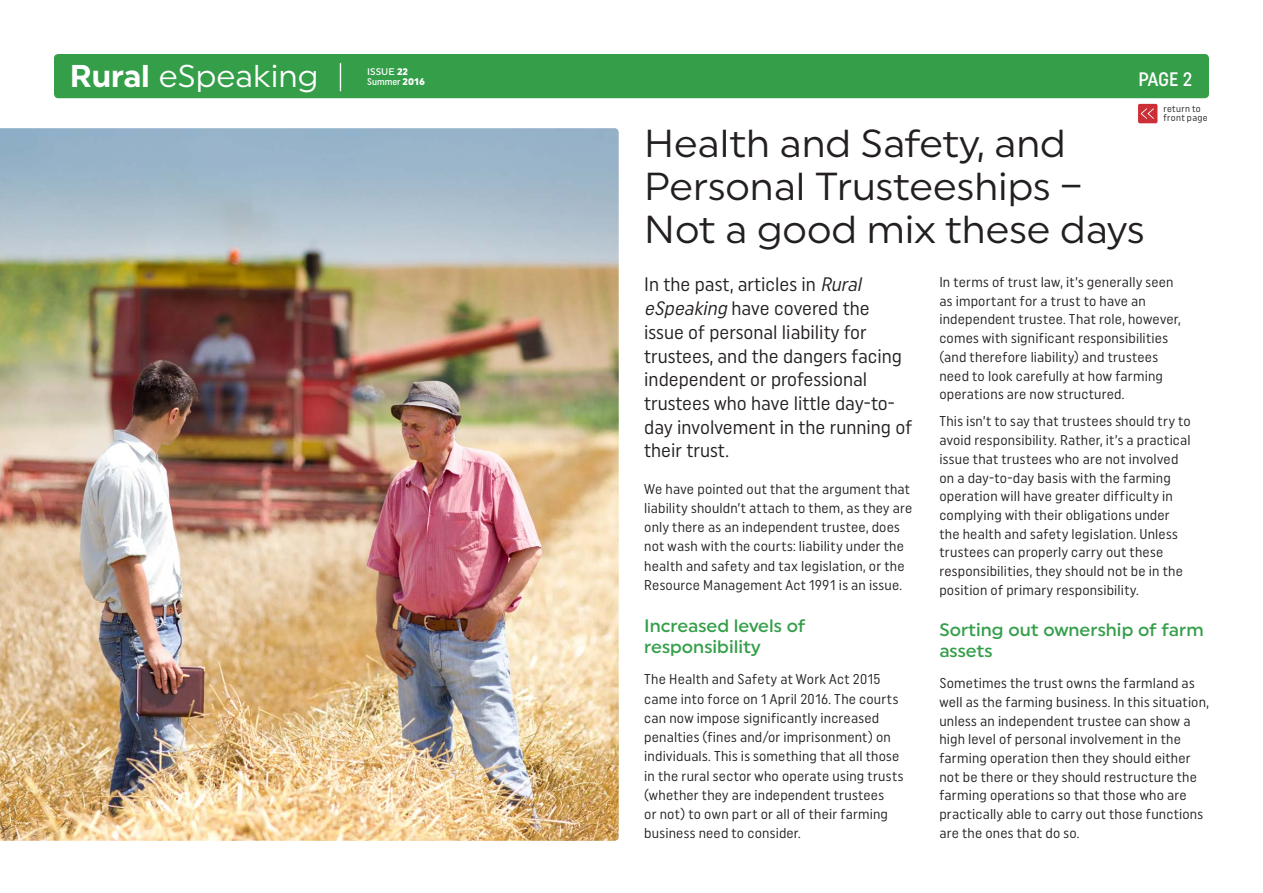
<style>
.page{position:relative;width:1263px;height:893px;background:#fff}
.page>*{position:absolute;margin:0;border:0;box-sizing:border-box;transform-origin:0 0}
.t1{font:39px/42.8px "Uniform";color:#231f20}
.t2{font:31.5px "Uniform";color:#fff}
.t3{font:19.5px/23.7px "Uniform Condensed";color:#231f20}
.t4{font:500 19.5px "Uniform Condensed";color:#fff}
.t5{font:500 18px/20.7px "Uniform";color:#349e49}
.t6{font:14.25px/18.8px "Uniform Condensed";letter-spacing:.015em;color:#231f20}
.t7{font:9.6px/9px "Uniform Condensed";letter-spacing:.03em;color:#231f20}
.t8{font:500 9.6px "Uniform Condensed";color:#fff}
.t9{font:500 9.6px "Uniform";color:#fff}
.s1{font-weight:700}
.s2{font-weight:900}
.s3{font-family:"Uniform";font-weight:900}
.s4{font-style:italic}
</style>
<div class="page">
<img style="left:0;top:128px;width:619px;height:713px">
<div style="left:1138px;top:104px;width:19px;height:19px;background:#cd2f36;border-radius:2px"></div>
<svg style="left:1141px;top:108px;width:13px;height:11px"></svg>
<div style="left:54px;top:54px;width:1155px;height:44px;background:#349e49;border-radius:4px"></div>
<svg style="left:340px;top:63px;width:1px;height:28px"></svg>
<h2 class="t2" style="left:70px;top:57px;width:250px"><span class="s1">Rural</span> eSpeaking</h2>
<p class="t9" style="left:367px;top:65px;width:42px">ISSUE <span class="s2">22</span></p>
<p class="t8" style="left:367px;top:76px;width:59px">Summer <span class="s3">2016</span></p>
<h3 class="t4" style="left:1138px;top:67px;width:55px">PAGE 2</h3>
<p class="t7" style="left:1163px;top:104px;width:46px">return to front page</p>
<h1 class="t1" style="left:644px;top:121px;width:502px">Health and Safety, and<br>Personal Trusteeships –<br>Not a good mix these days</h1>
<h3 class="t3" style="left:644px;top:272px;width:269px">In the past, articles in <span class="s4">Rural eSpeaking</span> have covered the issue of personal liability for trustees, and the dangers facing independent or professional trustees who have little day-to&shy;day involvement in the running of their trust.</h3>
<p class="t6" style="left:644px;top:479px;width:270px;line-height:19.2px">We have pointed out that the argument that liability shouldn’t attach to them, as they are only there as an independent trustee, does not wash with the courts: liability under the health and safety and tax legislation, or the Resource Management Act 1991 is an issue.</p>
<p class="t5" style="left:644px;top:615px;width:163px">Increased levels of responsibility</p>
<p class="t6" style="left:644px;top:670px;width:261px;line-height:19.2px">The Health and Safety at Work Act 2015 came into force on 1 April 2016. The courts can now impose significantly increased penalties (fines and/or imprisonment) on individuals. This is something that all those in the rural sector who operate using trusts (whether they are independent trustees<br>or not) to own part or all of their farming business need to consider.</p>
<p class="t6" style="left:939px;top:272px;width:243px">In terms of trust law, it’s generally seen as important for a trust to have an independent trustee. That role, however, comes with significant responsibilities (and therefore liability) and trustees need to look carefully at how farming operations are now structured.</p>
<p class="t6" style="left:939px;top:412px;width:253px">This isn’t to say that trustees should try to avoid responsibility. Rather, it’s a practical issue that trustees who are not involved on a day-to-day basis with the farming operation will have greater difficulty in complying with their obligations under the health and safety legislation. Unless trustees can properly carry out these responsibilities, they should not be in the position of primary responsibility.</p>
<p class="t5" style="left:939px;top:620px;width:266px;line-height:20.2px">Sorting out ownership of farm assets</p>
<p class="t6" style="left:939px;top:673px;width:271px">Sometimes the trust owns the farmland as well as the farming business. In this situation, unless an independent trustee can show a high level of personal involvement in the farming operation then they should either not be there or they should restructure the farming operations so that those who are practically able to carry out those functions are the ones that do so.</p>
</div>
